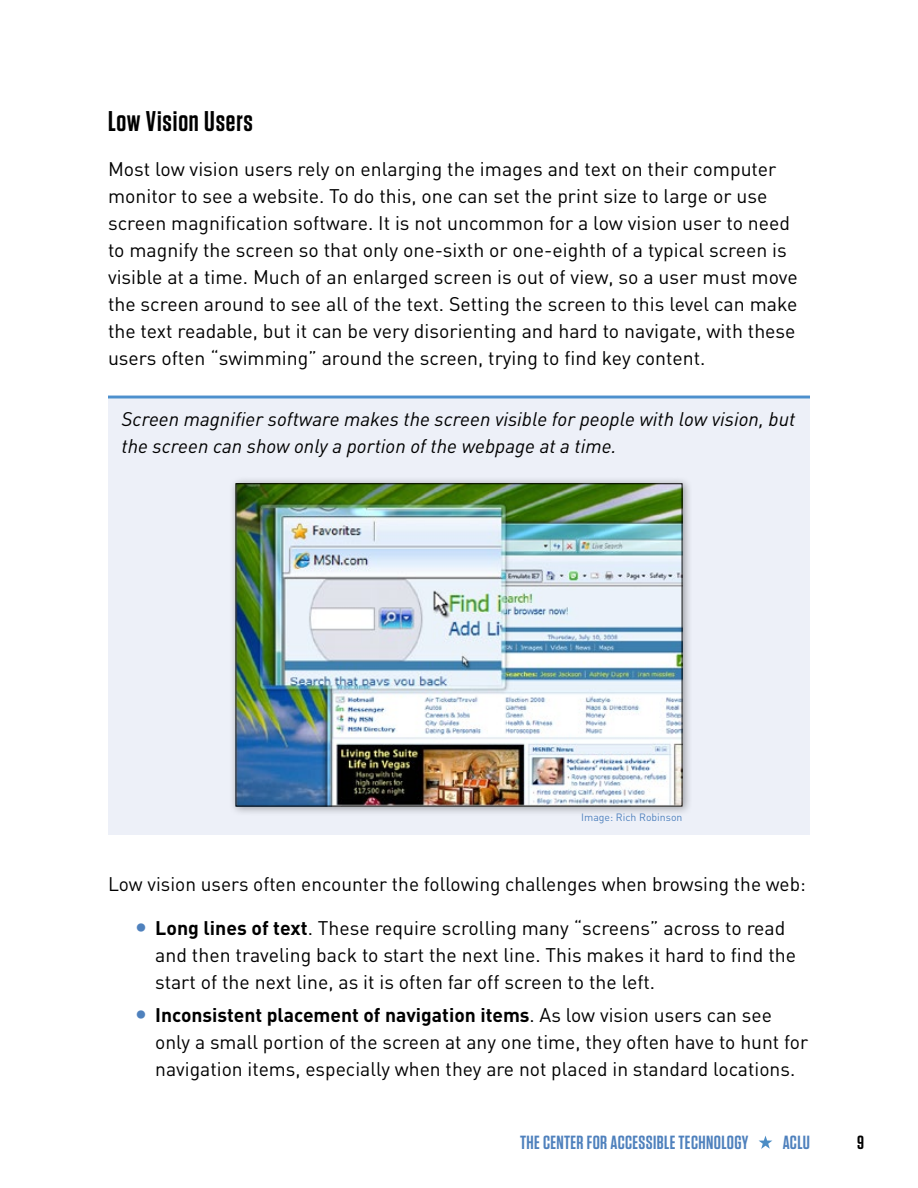
<style>
.page{position:relative;width:918px;height:1188px;background:#fff}
.page>*{position:absolute;margin:0;border:0;box-sizing:border-box;transform-origin:0 0}
.t1{font:600 28.5px "Tungsten";letter-spacing:.03em;color:#000}
.t2{font:900 25.5px "DIN";color:#4f81bd}
.t3{font:19.5px/27px "DIN";color:#000}
.t4{font:italic 19.5px/27px "DIN";color:#000}
.t5{font:700 19.5px "DIN";color:#000}
.t6{font:600 19.05px "Tungsten";letter-spacing:.02em;color:#4f81bd}
.t7{font:600 19.05px "Tungsten";color:#000}
.t8{font:10.5px "DIN";color:#4f81bd}
.s1{font-weight:700}
.s2{font-weight:400}
</style>
<div class="page">
<div style="left:108px;top:399px;width:702px;height:436px;background:#edf0f8"></div>
<hr style="left:108px;top:396px;width:702px;height:3px;background:#4d90cd">
<div style="left:229px;top:476px;width:463px;height:340px;background:#000;opacity:.35"></div>
<img style="left:238px;top:485px;width:442px;height:319px">
<div style="left:236px;top:483px;width:446px;height:323px;border:1px solid #000"></div>
<svg style="left:759px;top:1136px;width:13px;height:13px"></svg>
<h4 class="t1" style="left:108px;top:106px;width:146px">Low Vision Users</h4>
<p class="t3" style="left:108px;top:155px;width:691px">Most low vision users rely on enlarging the images and text on their computer monitor to see a website. To do this, one can set the print size to large or use screen magnification software. It is not uncommon for a low vision user to need to magnify the screen so that only one-sixth or one-eighth of a typical screen is visible at a time. Much of an enlarged screen is out of view, so a user must move the screen around to see all of the text. Setting the screen to this level can make the text readable, but it can be very disorienting and hard to navigate, with these users often “swimming” around the screen, trying to find key content.</p>
<p class="t4" style="left:121px;top:405px;width:675px">Screen magnifier software makes the screen visible for people with low vision, but the screen can show only a portion of the webpage at a time.</p>
<p class="t8" style="left:581px;top:810px;width:103px">Image: Rich Robinson</p>
<p class="t3" style="left:108px;top:870px;width:699px">Low vision users often encounter the following challenges when browsing the web:</p>
<p class="t2" style="left:135px;top:909px;width:13px">•</p>
<p class="t3" style="left:155px;top:914px;width:632px"><span class="s1">Long lines of text</span>. These require scrolling many “screens” across to read</p>
<p class="t3" style="left:155px;top:941px;width:642px">and then traveling back to start the next line. This makes it hard to find the start of the next line, as it is often far off screen to the left.</p>
<p class="t2" style="left:135px;top:996px;width:13px">•</p>
<p class="t5" style="left:155px;top:1002px;width:618px">Inconsistent placement of navigation items<span class="s2">. As low vision users can see</span></p>
<p class="t3" style="left:155px;top:1028px;width:654px">only a small portion of the screen at any one time, they often have to hunt for navigation items, especially when they are not placed in standard locations.</p>
<p class="t6" style="left:520px;top:1133px;width:230px">THE CENTER FOR ACCESSIBLE TECHNOLOGY</p>
<p class="t6" style="left:783px;top:1133px;width:29px">ACLU</p>
<p class="t7" style="left:857px;top:1133px;width:8px">9</p>
</div>
